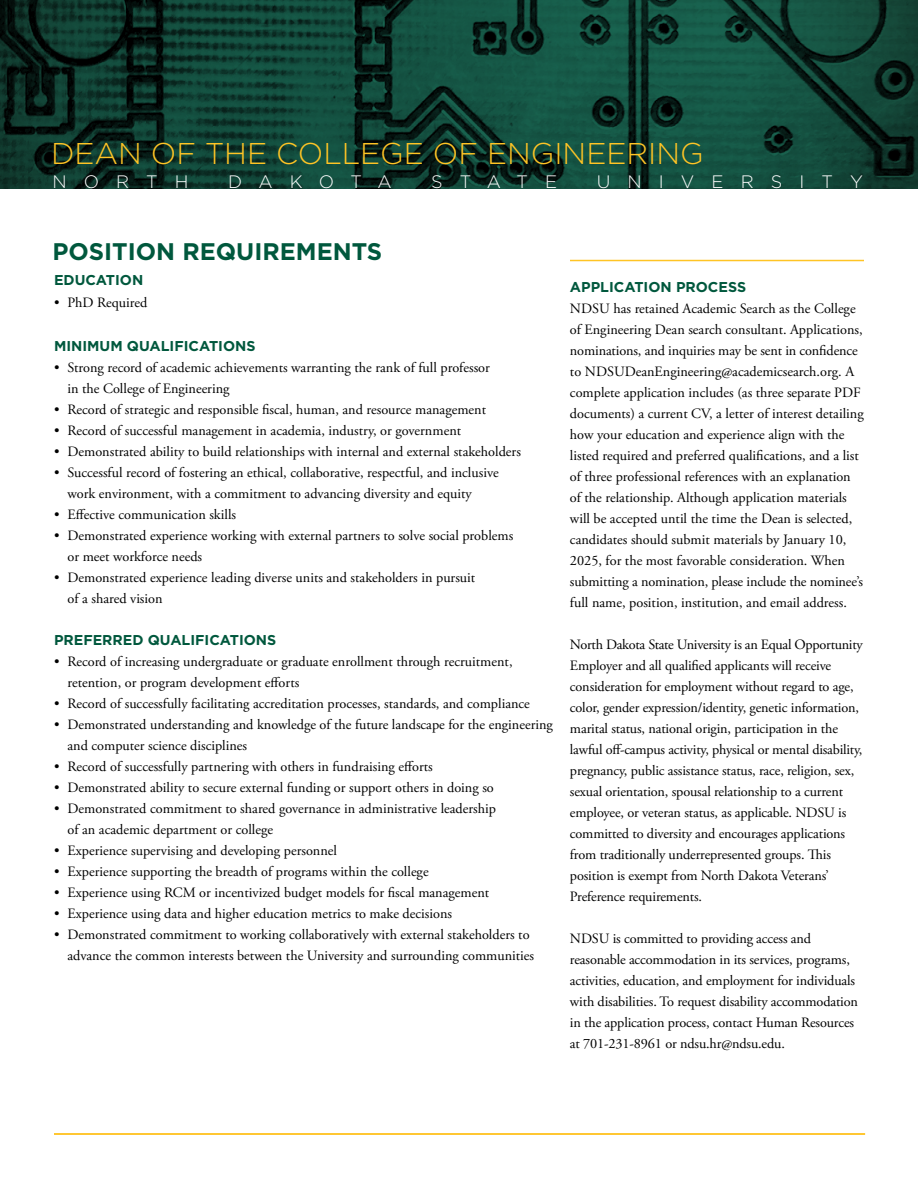
<style>
.page{position:relative;width:918px;height:1188px;background:#fff}
.page>*{position:absolute;margin:0;border:0;box-sizing:border-box;transform-origin:0 0}
.t1{font:300 30px "Gotham";color:#ffc425}
.t2{font:700 24px "Gotham";color:#00583d}
.t3{font:300 18px "Gotham";letter-spacing:.95em;color:#fff}
.t4{font:14.25px/21px "Adobe Garamond Pro";color:#000}
.t5{font:700 14.25px "Gotham";color:#00583d}
</style>
<div class="page">
<hr style="left:570px;top:260px;width:294px;height:1px;background:#ffc425">
<hr style="left:54px;top:1133px;width:811px;height:2px;background:#ffc425">
<img style="left:0;top:0;width:918px;height:188px">
<h1 class="t1" style="left:51px;top:135px;width:654px">DEAN OF THE COLLEGE OF ENGINEERING</h1>
<p class="t3" style="left:52px;top:170px;width:138px">NORTH</p>
<p class="t3" style="left:228px;top:170px;width:165px">DAKOTA</p>
<p class="t3" style="left:431px;top:170px;width:127px">STATE</p>
<p class="t3" style="left:597px;top:170px;width:268px">UNIVERSITY</p>
<h2 class="t2" style="left:52px;top:235px;width:331px">POSITION REQUIREMENTS</h2>
<p class="t5" style="left:54px;top:271px;width:91px">EDUCATION</p>
<p class="t4" style="left:54px;top:292px;width:95px">• PhD Required</p>
<p class="t5" style="left:54px;top:336px;width:203px">MINIMUM QUALIFICATIONS</p>
<p class="t4" style="left:67px;top:357px;width:424px;text-indent:-13px">• Strong record of academic achievements warranting the rank of full professor in the College of Engineering</p>
<p class="t4" style="left:54px;top:399px;width:434px">• Record of strategic and responsible fiscal, human, and resource management</p>
<p class="t4" style="left:54px;top:420px;width:409px">• Record of successful management in academia, industry, or government</p>
<p class="t4" style="left:54px;top:441px;width:468px">• Demonstrated ability to build relationships with internal and external stakeholders</p>
<p class="t4" style="left:67px;top:462px;width:433px;text-indent:-13px">• Successful record of fostering an ethical, collaborative, respectful, and inclusive work environment, with a commitment to advancing diversity and equity</p>
<p class="t4" style="left:54px;top:504px;width:184px">• Effective communication skills</p>
<p class="t4" style="left:67px;top:525px;width:447px;text-indent:-13px">• Demonstrated experience working with external partners to solve social problems or meet workforce needs</p>
<p class="t4" style="left:67px;top:567px;width:409px;text-indent:-13px">• Demonstrated experience leading diverse units and stakeholders in pursuit of a shared vision</p>
<p class="t5" style="left:54px;top:630px;width:224px">PREFERRED QUALIFICATIONS</p>
<p class="t4" style="left:67px;top:651px;width:447px;text-indent:-13px">• Record of increasing undergraduate or graduate enrollment through recruitment, retention, or program development efforts</p>
<p class="t4" style="left:54px;top:693px;width:477px">• Record of successfully facilitating accreditation processes, standards, and compliance</p>
<p class="t4" style="left:67px;top:714px;width:487px;text-indent:-13px">• Demonstrated understanding and knowledge of the future landscape for the engineering and computer science disciplines</p>
<p class="t4" style="left:54px;top:756px;width:380px">• Record of successfully partnering with others in fundraising efforts</p>
<p class="t4" style="left:54px;top:777px;width:441px">• Demonstrated ability to secure external funding or support others in doing so</p>
<p class="t4" style="left:67px;top:798px;width:430px;text-indent:-13px">• Demonstrated commitment to shared governance in administrative leadership of an academic department or college</p>
<p class="t4" style="left:54px;top:840px;width:285px">• Experience supervising and developing personnel</p>
<p class="t4" style="left:54px;top:861px;width:376px">• Experience supporting the breadth of programs within the college</p>
<p class="t4" style="left:54px;top:882px;width:437px">• Experience using RCM or incentivized budget models for fiscal management</p>
<p class="t4" style="left:54px;top:903px;width:400px">• Experience using data and higher education metrics to make decisions</p>
<p class="t4" style="left:67px;top:924px;width:468px;text-indent:-13px">• Demonstrated commitment to working collaboratively with external stakeholders to advance the common interests between the University and surrounding communities</p>
<p class="t5" style="left:570px;top:278px;width:178px">APPLICATION PROCESS</p>
<p class="t4" style="left:570px;top:299px;width:295px">NDSU has retained Academic Search as the College of Engineering Dean search consultant. Applications, nominations, and inquiries may be sent in confidence to NDSUDeanEngineering@academicsearch.org. A complete application includes (as three separate PDF documents) a current CV, a letter of interest detailing how your education and experience align with the listed required and preferred qualifications, and a list of three professional references with an explanation of the relationship. Although application materials will be accepted until the time the Dean is selected, candidates should submit materials by January 10, 2025, for the most favorable consideration. When submitting a nomination, please include the nominee’s full name, position, institution, and email address.</p>
<p class="t4" style="left:570px;top:635px;width:294px">North Dakota State University is an Equal Opportunity Employer and all qualified applicants will receive consideration for employment without regard to age, color, gender expression/identity, genetic information, marital status, national origin, participation in the lawful off-campus activity, physical or mental disability, pregnancy, public assistance status, race, religion, sex, sexual orientation, spousal relationship to a current employee, or veteran status, as applicable. NDSU is committed to diversity and encourages applications from traditionally underrepresented groups. This position is exempt from North Dakota Veterans’ Preference requirements.</p>
<p class="t4" style="left:570px;top:929px;width:290px">NDSU is committed to providing access and reasonable accommodation in its services, programs, activities, education, and employment for individuals with disabilities. To request disability accommodation in the application process, contact Human Resources at 701-231-8961 or ndsu.hr@ndsu.edu.</p>
</div>
